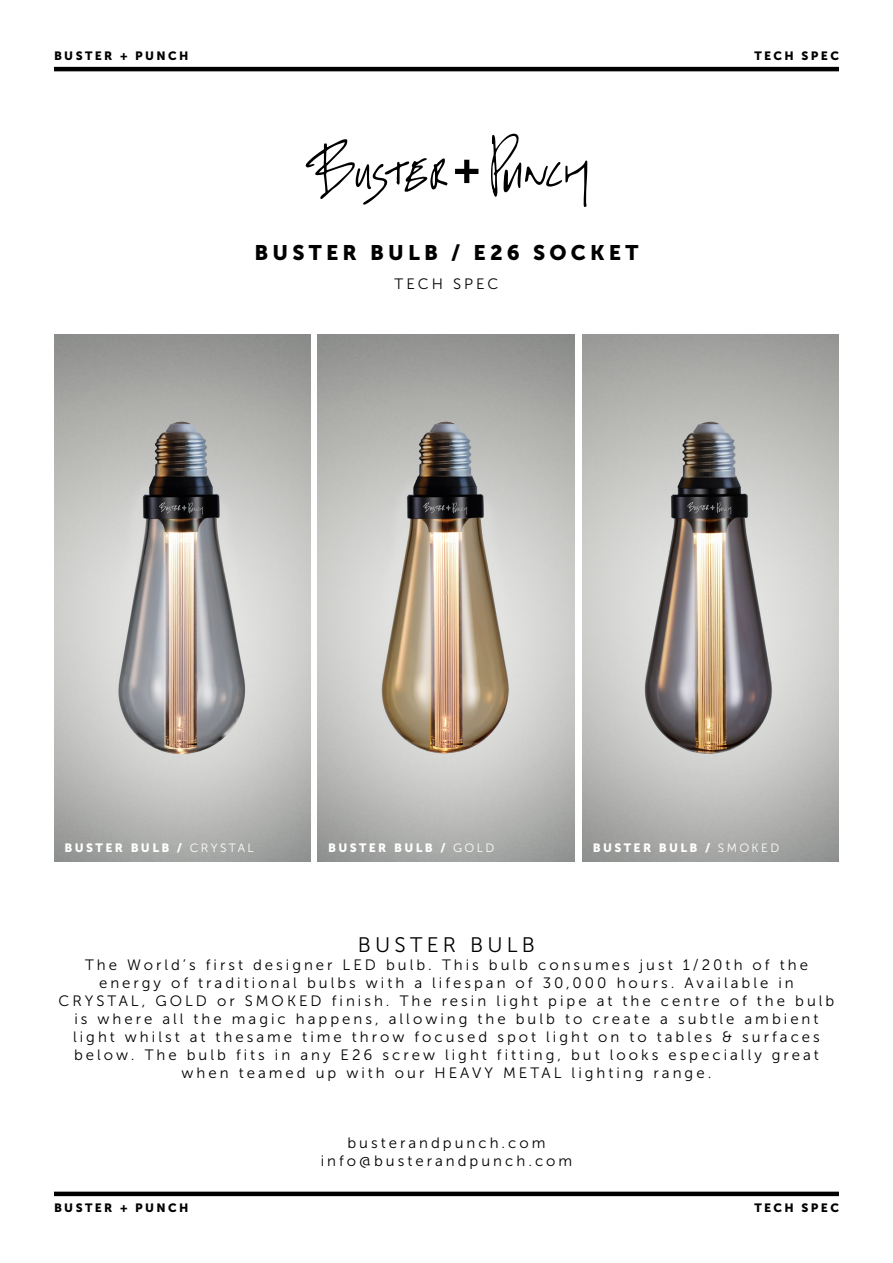
<style>
.page{position:relative;width:893px;height:1263px;background:#fff}
.page>*{position:absolute;margin:0;border:0;box-sizing:border-box;transform-origin:0 0}
.t1{font:21px "Museo Sans 900";letter-spacing:.2em;color:#000}
.t2{font:21px "Museo Sans 300";letter-spacing:.2em;color:#000}
.t3{font:15px/18px "Museo Sans 300";letter-spacing:.2em;color:#000;text-align:center}
.t4{font:12px "Museo Sans 900";letter-spacing:.2em;color:#fff}
.t5{font:12px "Museo Sans 900";letter-spacing:.2em;color:#000}
.s1{font-family:"Museo Sans 300"}
</style>
<div class="page">
<hr style="left:54px;top:67px;width:785px;height:4px;background:#000">
<div style="left:54px;top:1191px;width:785px;height:5px;background:#000"></div>
<img style="left:54px;top:334px;width:257px;height:528px">
<img style="left:317px;top:334px;width:258px;height:528px">
<img style="left:582px;top:334px;width:257px;height:528px">
<svg style="left:306px;top:139px;width:142px;height:66px"></svg>
<svg style="left:491px;top:134px;width:96px;height:73px"></svg>
<svg style="left:455px;top:160px;width:23px;height:23px"></svg>
<p class="t5" style="left:54px;top:49px;width:136px">BUSTER + PUNCH</p>
<p class="t5" style="left:754px;top:49px;width:86px">TECH SPEC</p>
<h1 class="t1" style="left:255px;top:241px;width:385px">BUSTER BULB / E26 SOCKET</h1>
<p class="t3" style="left:394px;top:275px;width:105px">TECH SPEC</p>
<p class="t4" style="left:65px;top:841px;width:191px">BUSTER BULB / <span class="s1">CRYSTAL</span></p>
<p class="t4" style="left:328px;top:841px;width:168px">BUSTER BULB / <span class="s1">GOLD</span></p>
<p class="t4" style="left:593px;top:841px;width:188px">BUSTER BULB / <span class="s1">SMOKED</span></p>
<h1 class="t2" style="left:358px;top:933px;width:179px">BUSTER BULB</h1>
<p class="t3" style="left:59px;top:956px;width:777px">The World’s first designer LED bulb. This bulb consumes just 1/20th of the energy of traditional bulbs with a lifespan of 30,000 hours. Available in CRYSTAL, GOLD or SMOKED finish. The resin light pipe at the centre of the bulb is where all the magic happens, allowing the bulb to create a subtle ambient light whilst at thesame time throw focused spot light on to tables &amp; surfaces below. The bulb fits in any E26 screw light fitting, but looks especially great when teamed up with our HEAVY METAL lighting range.</p>
<p class="t3" style="left:321px;top:1134px;width:253px">busterandpunch.com info@busterandpunch.com</p>
<p class="t5" style="left:54px;top:1201px;width:136px">BUSTER + PUNCH</p>
<p class="t5" style="left:754px;top:1201px;width:86px">TECH SPEC</p>
</div>
